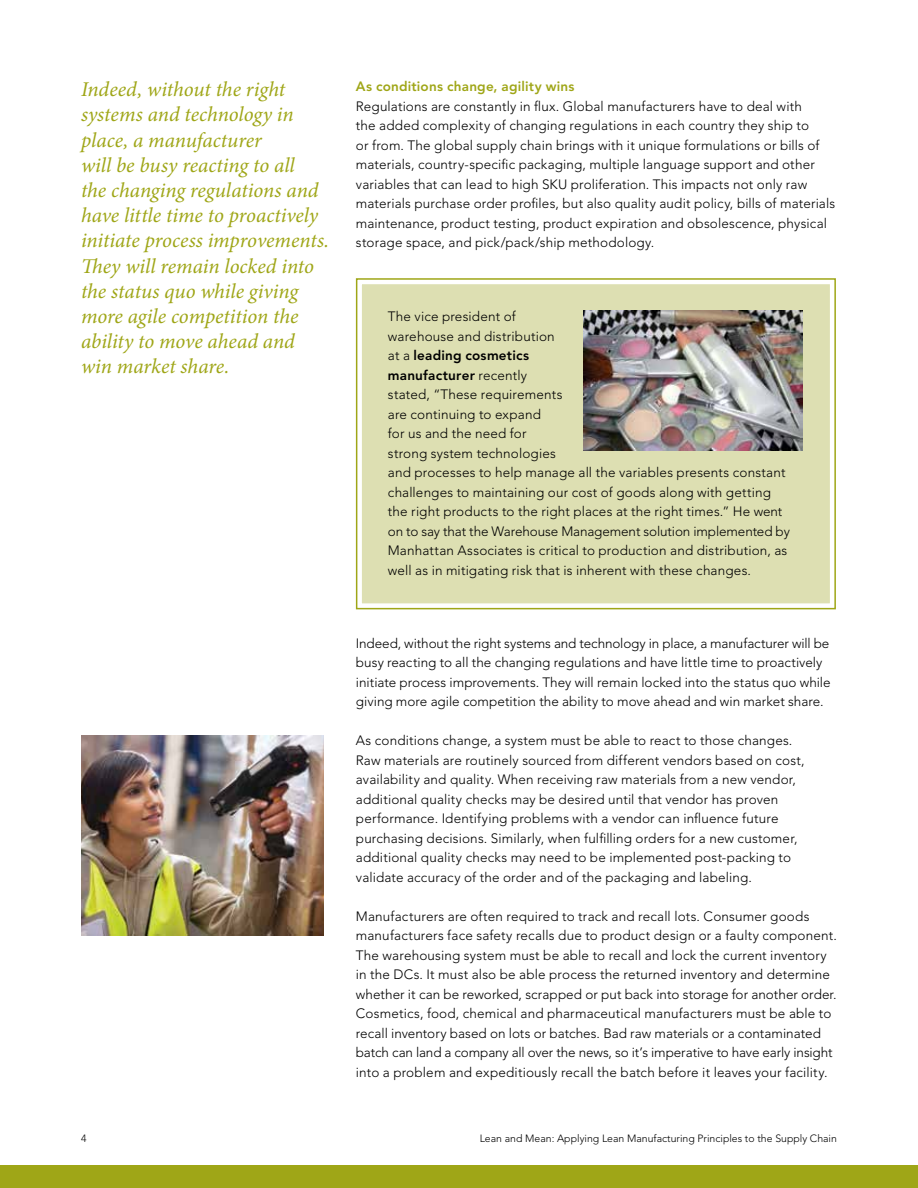
<style>
.page{position:relative;width:918px;height:1188px;background:#fff}
.page>*{position:absolute;margin:0;border:0;box-sizing:border-box;transform-origin:0 0}
.t1{font:italic 21px/25.2px "Minion Pro";letter-spacing:-.005em;color:#9fa617}
.t2{font:300 13.5px/19.5px "Avenir";letter-spacing:.01em;color:#000}
.t3{font:800 13.5px "Avenir";letter-spacing:.015em;color:#9fa617}
.t4{font:300 10.5px "Avenir";color:#000}
.s1{font-weight:800}
</style>
<div class="page">
<div style="left:356px;top:278px;width:480px;height:331px;background:#dddfb2;border:6px solid #fff"></div>
<div style="left:356px;top:278px;width:480px;height:331px;border:2px solid #9fa617"></div>
<div style="left:0;top:1166px;width:918px;height:22px;background:#9fa617"></div>
<img style="left:81px;top:735px;width:243px;height:200px">
<img style="left:583px;top:311px;width:219px;height:139px">
<p class="t1" style="left:81px;top:77px;width:250px">Indeed, without the right systems and technology in place, a manufacturer<br>will be busy reacting to all<br>the changing regulations and have little time to proactively initiate process improvements.<br>They will remain locked into the status quo while giving more agile competition the ability to move ahead and win market share.</p>
<p class="t3" style="left:356px;top:79px;width:220px">As conditions change, agility wins</p>
<p class="t2" style="left:356px;top:96px;width:481px">Regulations are constantly in flux. Global manufacturers have to deal with<br>the added complexity of changing regulations in each country they ship to<br>or from. The global supply chain brings with it unique formulations or bills of materials, country-specific packaging, multiple language support and other variables that can lead to high SKU proliferation. This impacts not only raw materials purchase order profiles, but also quality audit policy, bills of materials maintenance, product testing, product expiration and obsolescence, physical storage space, and pick/pack/ship methodology.</p>
<p class="t2" style="left:388px;top:307px;width:404px">The vice president of<br>warehouse and distribution<br>at a <span class="s1">leading cosmetics<br>manufacturer</span> recently<br>stated, “These requirements<br>are continuing to expand<br>for us and the need for<br>strong system technologies<br>and processes to help manage all the variables presents constant challenges to maintaining our cost of goods along with getting the right products to the right places at the right times.” He went on to say that the Warehouse Management solution implemented by Manhattan Associates is critical to production and distribution, as well as in mitigating risk that is inherent with these changes.</p>
<p class="t2" style="left:356px;top:633px;width:476px">Indeed, without the right systems and technology in place, a manufacturer will be busy reacting to all the changing regulations and have little time to proactively initiate process improvements. They will remain locked into the status quo while giving more agile competition the ability to move ahead and win market share.</p>
<p class="t2" style="left:356px;top:731px;width:450px">As conditions change, a system must be able to react to those changes.<br>Raw materials are routinely sourced from different vendors based on cost, availability and quality. When receiving raw materials from a new vendor, additional quality checks may be desired until that vendor has proven performance. Identifying problems with a vendor can influence future purchasing decisions. Similarly, when fulfilling orders for a new customer, additional quality checks may need to be implemented post-packing to validate accuracy of the order and of the packaging and labeling.</p>
<p class="t2" style="left:356px;top:906px;width:483px">Manufacturers are often required to track and recall lots. Consumer goods manufacturers face safety recalls due to product design or a faulty component.<br>The warehousing system must be able to recall and lock the current inventory in the DCs. It must also be able process the returned inventory and determine whether it can be reworked, scrapped or put back into storage for another order.<br>Cosmetics, food, chemical and pharmaceutical manufacturers must be able to recall inventory based on lots or batches. Bad raw materials or a contaminated batch can land a company all over the news, so it’s imperative to have early insight into a problem and expeditiously recall the batch before it leaves your facility.</p>
<p class="t4" style="left:81px;top:1132px;width:7px">4</p>
<p class="t4" style="left:480px;top:1132px;width:359px">Lean and Mean: Applying Lean Manufacturing Principles to the Supply Chain</p>
</div>
